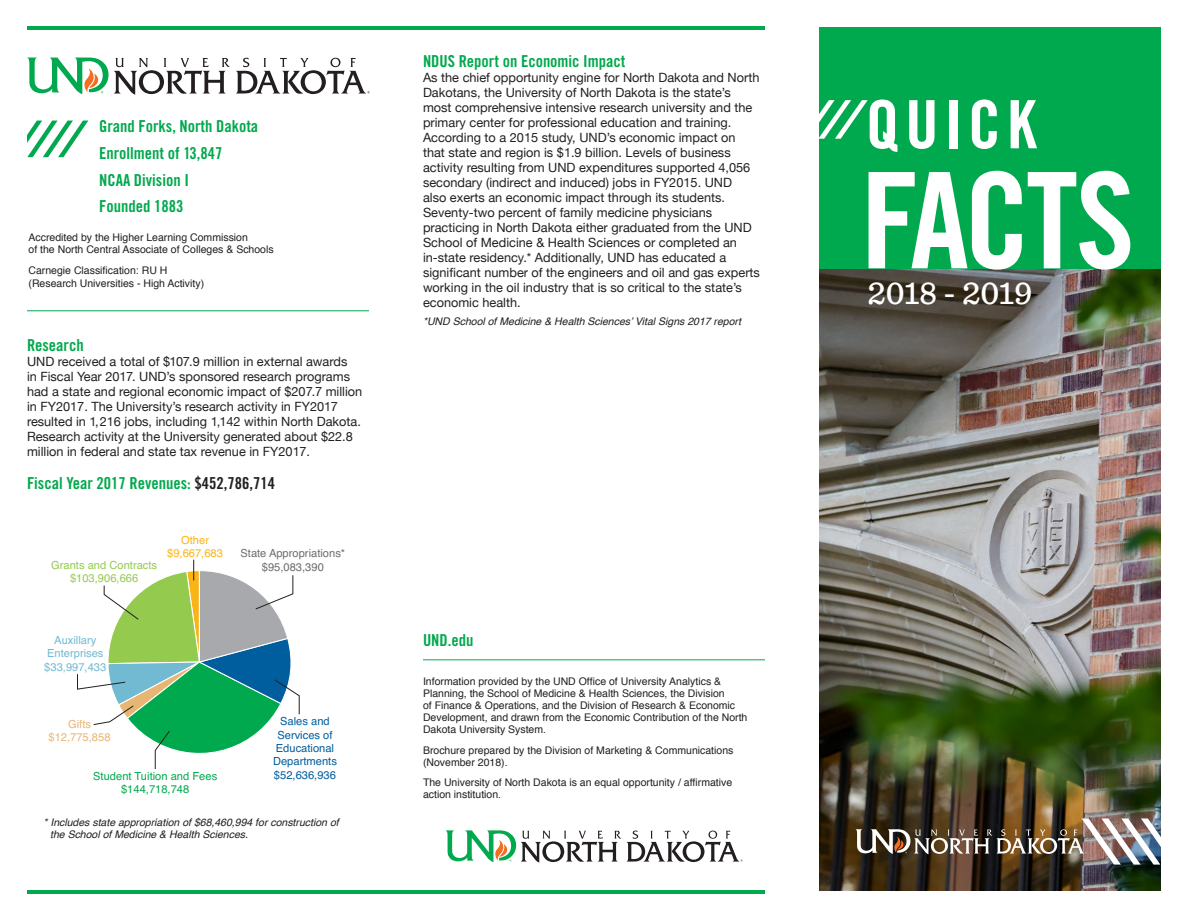
<style>
.page{position:relative;width:1188px;height:918px;background:#fff}
.page>*{position:absolute;margin:0;border:0;box-sizing:border-box;transform-origin:0 0}
.Headline100{font:133.35px "Trade Gothic LT Pro Bd Cn 20";letter-spacing:-.035em;color:#fff}
.Headline50{font:66.75px "Trade Gothic LT Pro Bd Cn 20";letter-spacing:.085em;color:#fff}
.SecondaryHeadline{font:500 33.3px "Sentinel";letter-spacing:-.01em;color:#fff}
.Subhead{font:16.5px "Trade Gothic LT Pro Bd Cn 20";color:#00a94d}
.BodyCopy_SubheadLead{font:12.75px/15px "Helvetica Neue";color:#231f20}
.t1{font:11.1px/13.4px "Helvetica";color:#005e9e;text-align:center}
.t2{font:11.1px/13.4px "Helvetica";color:#00a94d;text-align:center}
.t3{font:11.1px/13.4px "Helvetica";color:#71bad2;text-align:center}
.t4{font:11.1px/13.4px "Helvetica";color:#6c6d70;text-align:center}
.t5{font:11.1px/13.4px "Helvetica";color:#94ca4e;text-align:center}
.t6{font:11.1px/13.4px "Helvetica";color:#e8b673;text-align:center}
.t7{font:11.1px/13.4px "Helvetica";color:#fbb416;text-align:center}
.Footnote{font:10.5px/12px "Helvetica";color:#231f20}
.Footnote-2{font:italic 10.5px/12px "Helvetica";color:#231f20}
.BodyCopy_SubheadLead-2{font:italic 10.5px "Helvetica";color:#231f20}
.s1{color:#231f20}
</style>
<div class="page">
<img style="left:819px;top:268px;width:342px;height:623px">
<div style="left:819px;top:27px;width:342px;height:241px;background:#00a94d"></div>
<svg style="left:446px;top:830px;width:296px;height:33px"></svg>
<svg style="left:27px;top:58px;width:203px;height:37px"></svg>
<svg style="left:236px;top:58px;width:134px;height:36px"></svg>
<hr style="left:27px;top:311px;width:342px;height:1px;background:#00a94d">
<svg style="left:77px;top:559px;width:223px;height:210px"></svg>
<hr style="left:423px;top:660px;width:342px;height:1px;background:#00a94d">
<svg style="left:819px;top:100px;width:49px;height:39px"></svg>
<img style="left:855px;top:818px;width:306px;height:47px">
<hr style="left:27px;top:26px;width:738px;height:4px;background:#00a94d">
<svg style="left:27px;top:121px;width:61px;height:36px"></svg>
<hr style="left:27px;top:890px;width:738px;height:4px;background:#00a94d">
<p class="Subhead" style="left:99px;top:117px;width:161px">Grand Forks, North Dakota</p>
<p class="Subhead" style="left:99px;top:143px;width:125px">Enrollment of 13,847</p>
<p class="Subhead" style="left:99px;top:170px;width:91px">NCAA Division I</p>
<p class="Subhead" style="left:99px;top:196px;width:86px">Founded 1883</p>
<p class="Footnote" style="left:29px;top:232px;width:247px">Accredited by the Higher Learning Commission<br>of the North Central Associate of Colleges &amp; Schools</p>
<p class="Footnote" style="left:29px;top:264px;width:140px">Carnegie Classification: RU H</p>
<p class="Footnote" style="left:29px;top:278px;width:177px">(Research Universities - High Activity)</p>
<p class="Subhead" style="left:27px;top:335px;width:58px">Research</p>
<p class="BodyCopy_SubheadLead" style="left:27px;top:354px;width:337px">UND received a total of $107.9 million in external awards<br>in Fiscal Year 2017. UND’s sponsored research programs had a state and regional economic impact of $207.7 million in FY2017. The University’s research activity in FY2017 resulted in 1,216 jobs, including 1,142 within North Dakota.<br>Research activity at the University generated about $22.8 million in federal and state tax revenue in FY2017.</p>
<p class="Subhead" style="left:27px;top:473px;width:250px">Fiscal Year 2017 Revenues: <span class="s1">$452,786,714</span></p>
<p class="t5" style="left:51px;top:559px;width:108px">Grants and Contracts $103,906,666</p>
<p class="t7" style="left:167px;top:533px;width:57px">Other $9,667,683</p>
<p class="t4" style="left:240px;top:547px;width:106px">State Appropriations* $95,083,390</p>
<p class="t3" style="left:44px;top:634px;width:64px">Auxillary<br>Enterprises $33,997,433</p>
<p class="t6" style="left:49px;top:717px;width:64px">Gifts $12,775,858</p>
<p class="t2" style="left:93px;top:770px;width:126px">Student Tuition and Fees $144,718,748</p>
<p class="t1" style="left:273px;top:715px;width:65px">Sales and<br>Services of<br>Educational<br>Departments $52,636,936</p>
<p class="Footnote-2" style="left:50px;top:817px;width:290px;text-indent:-7px">* Includes state appropriation of $68,460,994 for construction of the School of Medicine &amp; Health Sciences.</p>
<p class="Subhead" style="left:423px;top:51px;width:204px">NDUS Report on Economic Impact</p>
<p class="BodyCopy_SubheadLead" style="left:423px;top:70px;width:338px">As the chief opportunity engine for North Dakota and North Dakotans, the University of North Dakota is the state’s most comprehensive intensive research university and the primary center for professional education and training.<br>According to a 2015 study, UND’s economic impact on that state and region is $1.9 billion. Levels of business activity resulting from UND expenditures supported 4,056 secondary (indirect and induced) jobs in FY2015. UND<br>also exerts an economic impact through its students.<br>Seventy-two percent of family medicine physicians practicing in North Dakota either graduated from the UND School of Medicine &amp; Health Sciences or completed an in-state residency.* Additionally, UND has educated a significant number of the engineers and oil and gas experts working in the oil industry that is so critical to the state’s economic health.</p>
<p class="BodyCopy_SubheadLead-2" style="left:423px;top:313px;width:320px">*UND School of Medicine &amp; Health Sciences’ Vital Signs 2017 report</p>
<p class="Subhead" style="left:423px;top:630px;width:52px">UND.edu</p>
<p class="Footnote" style="left:423px;top:676px;width:326px">Information provided by the UND Office of University Analytics &amp; Planning, the School of Medicine &amp; Health Sciences, the Division<br>of Finance &amp; Operations, and the Division of Research &amp; Economic Development, and drawn from the Economic Contribution of the North Dakota University System.</p>
<p class="Footnote" style="left:423px;top:744px;width:312px">Brochure prepared by the Division of Marketing &amp; Communications (November 2018).</p>
<p class="Footnote" style="left:423px;top:777px;width:311px">The University of North Dakota is an equal opportunity / affirmative action institution.</p>
<p class="Headline50" style="left:866px;top:84px;width:172px">QUICK</p>
<p class="Headline100" style="left:861px;top:140px;width:276px">FACTS</p>
<p class="SecondaryHeadline" style="left:867px;top:268px;width:167px">2018 - 2019</p>
</div>
